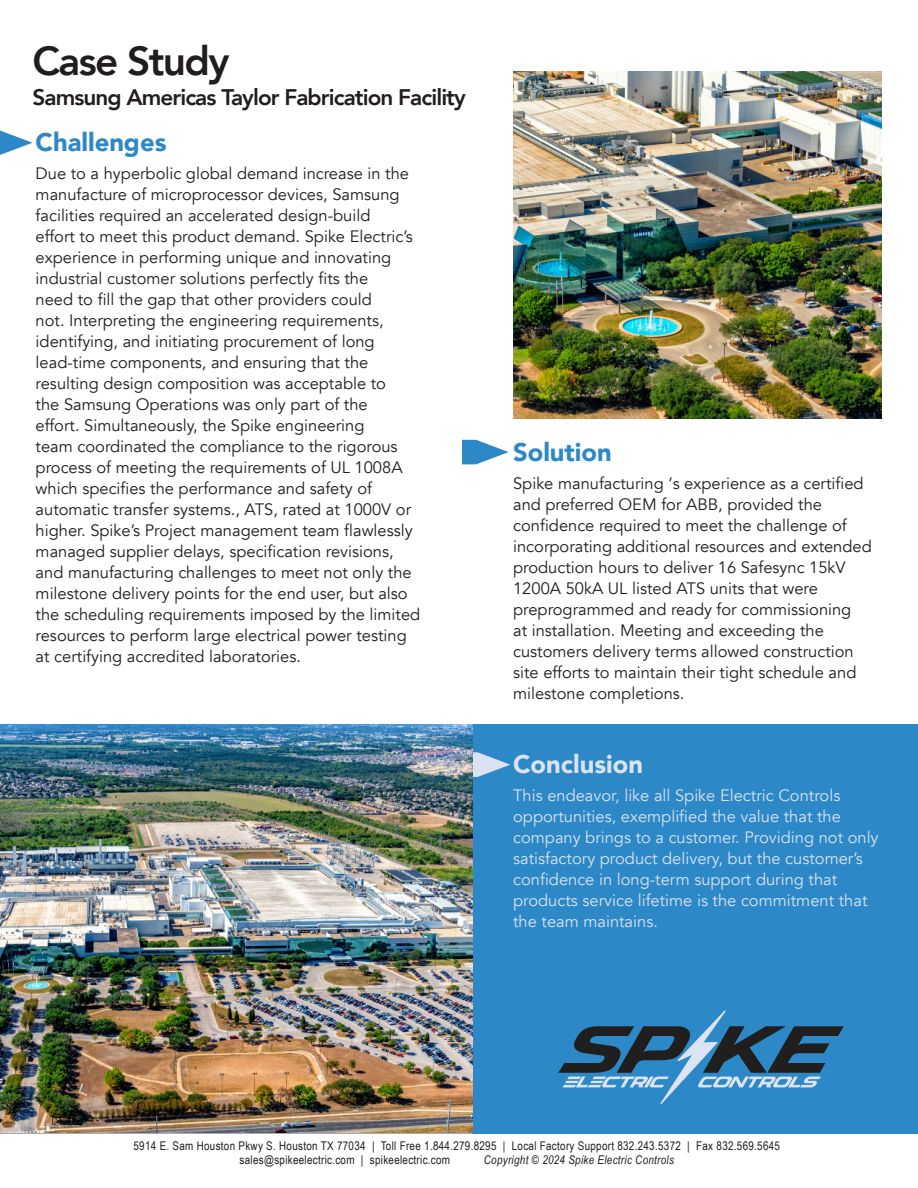
<style>
.page{position:relative;width:918px;height:1188px;background:#fff}
.page>*{position:absolute;margin:0;border:0;box-sizing:border-box;transform-origin:0 0}
.t1{font:800 40.5px "Avenir";letter-spacing:-.04em;color:#211d1e}
.t2{font:900 25.5px "Avenir";color:#2c88c6}
.t3{font:900 25.5px "Avenir";color:#dbe2f1}
.t4{font:800 22.5px "Avenir";letter-spacing:-.04em;color:#211d1e}
.t5{font:16.5px/21px "Avenir";color:#211d1e}
.t6{font:16.5px/21px "Avenir";color:#dbe2f1}
.t7{font:12px/14.4px "Arial Narrow";letter-spacing:.025em;color:#201d1e}
.t8{font:italic 12px "Arial Narrow";letter-spacing:.025em;color:#201d1e}
</style>
<div class="page">
<hr style="left:0;top:1131px;width:918px;height:3px;background:#acaaab">
<div style="left:473px;top:725px;width:445px;height:409px;background:#2c88c6"></div>
<img style="left:513px;top:71px;width:368px;height:348px">
<svg style="left:462px;top:440px;width:47px;height:24px"></svg>
<svg style="left:0;top:131px;width:33px;height:24px"></svg>
<svg style="left:473px;top:752px;width:37px;height:25px"></svg>
<img style="left:0;top:725px;width:473px;height:407px">
<svg style="left:558px;top:1011px;width:286px;height:93px"></svg>
<h1 class="t1" style="left:33px;top:44px;width:198px">Case Study</h1>
<h3 class="t4" style="left:33px;top:88px;width:435px">Samsung Americas Taylor Fabrication Facility</h3>
<h2 class="t2" style="left:36px;top:132px;width:132px">Challenges</h2>
<p class="t5" style="left:36px;top:165px;width:386px">Due to a hyperbolic global demand increase in the manufacture of microprocessor devices, Samsung facilities required an accelerated design-build<br>effort to meet this product demand. Spike Electric’s experience in performing unique and innovating industrial customer solutions perfectly fits the<br>need to fill the gap that other providers could<br>not. Interpreting the engineering requirements, identifying, and initiating procurement of long lead-time components, and ensuring that the resulting design composition was acceptable to<br>the Samsung Operations was only part of the<br>effort. Simultaneously, the Spike engineering<br>team coordinated the compliance to the rigorous process of meeting the requirements of UL 1008A which specifies the performance and safety of automatic transfer systems., ATS, rated at 1000V or higher. Spike’s Project management team flawlessly managed supplier delays, specification revisions, and manufacturing challenges to meet not only the milestone delivery points for the end user, but also the scheduling requirements imposed by the limited resources to perform large electrical power testing at certifying accredited laboratories.</p>
<h2 class="t2" style="left:513px;top:442px;width:100px">Solution</h2>
<p class="t5" style="left:513px;top:473px;width:360px">Spike manufacturing ‘s experience as a certified and preferred OEM for ABB, provided the confidence required to meet the challenge of incorporating additional resources and extended production hours to deliver 16 Safesync 15kV 1200A 50kA UL listed ATS units that were preprogrammed and ready for commissioning<br>at installation. Meeting and exceeding the customers delivery terms allowed construction site efforts to maintain their tight schedule and milestone completions.</p>
<h2 class="t3" style="left:513px;top:754px;width:131px">Conclusion</h2>
<p class="t6" style="left:513px;top:786px;width:367px">This endeavor, like all Spike Electric Controls opportunities, exemplified the value that the company brings to a customer. Providing not only satisfactory product delivery, but the customer’s confidence in long-term support during that products service lifetime is the commitment that the team maintains.</p>
<p class="t7" style="left:240px;top:1140px;width:542px;text-indent:-106px">5914 E. Sam Houston Pkwy S. Houston TX 77034 | Toll Free 1.844.279.8295 | Local Factory Support 832.243.5372 | Fax 832.569.5645 sales@spikeelectric.com | spikeelectric.com</p>
<p class="t8" style="left:484px;top:1156px;width:192px">Copyright © 2024 Spike Electric Controls</p>
</div>
